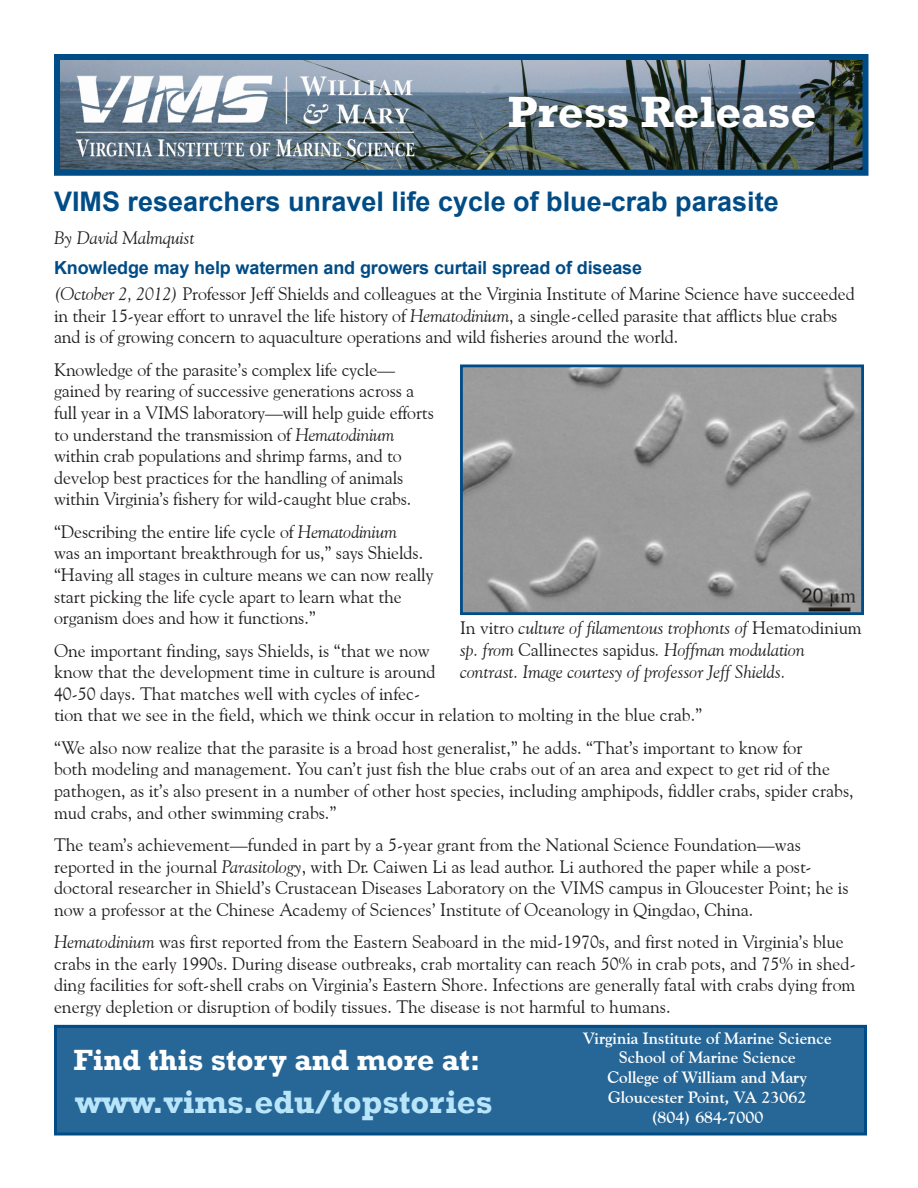
<style>
.page{position:relative;width:918px;height:1188px;background:#fff}
.page>*{position:absolute;margin:0;border:0;box-sizing:border-box;transform-origin:0 0}
.Press_Release_Headin{font:700 45px "Rockwell";color:#fff}
.Headline_-_Articles{font:700 33px "Rockwell";color:#b9e5fa}
.Headline_-_Articles-2{font:700 30px "Rockwell";color:#fff}
.Headline_-_Articles-3{font:700 27px "Arial";color:#004c86}
.Body_Text{font:18px/21.6px "Goudy Old Style BT";color:#231f20}
.Cutline{font:italic 18px/21.6px "Goudy Old Style BT";color:#231f20}
.Subheading{font:700 18px "Arial";letter-spacing:-.005em;color:#004c86}
.Headline_-_Articles-4{font:700 16.5px "Goudy Old Style BT";color:#fff}
.s1{font-style:italic}
.s2{font-style:normal}
</style>
<div class="page">
<div style="left:56px;top:1026px;width:810px;height:108px;background:#266798"></div>
<div style="left:54px;top:1025px;width:813px;height:111px;border:3px solid #004c86"></div>
<img style="left:61px;top:61px;width:800px;height:108px">
<div style="left:54px;top:54px;width:814px;height:122px;border:6px solid #004c86"></div>
<img style="left:69px;top:70px;width:351px;height:94px">
<img style="left:464px;top:368px;width:396px;height:243px">
<div style="left:460px;top:364px;width:404px;height:251px;border:3px solid #004c86"></div>
<p class="Press_Release_Headin" style="left:508px;top:84px;width:310px">Press Release</p>
<p class="Headline_-_Articles-3" style="left:54px;top:184px;width:726px">VIMS researchers unravel life cycle of blue-crab parasite</p>
<p class="Cutline" style="left:54px;top:226px;width:142px">By David Malmquist</p>
<p class="Subheading" style="left:54px;top:256px;width:590px">Knowledge may help watermen and growers curtail spread of disease</p>
<p class="Body_Text" style="left:54px;top:283px;width:802px"><span class="s1">(October 2, 2012)</span> Professor Jeff Shields and colleagues at the Virginia Institute of Marine Science have succeeded in their 15-year effort to unravel the life history of <span class="s1">Hematodinium</span>, a single-celled parasite that afflicts blue crabs and is of growing concern to aquaculture operations and wild fisheries around the world.</p>
<p class="Body_Text" style="left:54px;top:358px;width:381px">Knowledge of the parasite’s complex life cycle— gained by rearing of successive generations across a full year in a VIMS laboratory—will help guide efforts to understand the transmission of <span class="s1">Hematodinium </span>within crab populations and shrimp farms, and to develop best practices for the handling of animals within Virginia’s fishery for wild-caught blue crabs.</p>
<p class="Body_Text" style="left:54px;top:520px;width:381px">“Describing the entire life cycle of <span class="s1">Hematodinium<br></span>was an important breakthrough for us,” says Shields. “Having all stages in culture means we can now really start picking the life cycle apart to learn what the organism does and how it functions.”</p>
<p class="Body_Text" style="left:54px;top:639px;width:650px">One important finding, says Shields, is “that we now<br>know that the development time in culture is around<br>40-50 days. That matches well with cycles of infec-<br>tion that we see in the field, which we think occur in relation to molting in the blue crab.”</p>
<p class="Body_Text" style="left:54px;top:736px;width:801px">“We also now realize that the parasite is a broad host generalist,” he adds. “That’s important to know for<br>both modeling and management. You can’t just fish the blue crabs out of an area and expect to get rid of the pathogen, as it’s also present in a number of other host species, including amphipods, fiddler crabs, spider crabs, mud crabs, and other swimming crabs.”</p>
<p class="Body_Text" style="left:54px;top:834px;width:796px">The team’s achievement—funded in part by a 5-year grant from the National Science Foundation—was reported in the journal <span class="s1">Parasitology</span>, with Dr. Caiwen Li as lead author. Li authored the paper while a post&shy;doctoral researcher in Shield’s Crustacean Diseases Laboratory on the VIMS campus in Gloucester Point; he is now a professor at the Chinese Academy of Sciences’ Institute of Oceanology in Qingdao, China.</p>
<p class="Body_Text" style="left:54px;top:931px;width:803px"><span class="s1">Hematodinium</span> was first reported from the Eastern Seaboard in the mid-1970s, and first noted in Virginia’s blue crabs in the early 1990s. During disease outbreaks, crab mortality can reach 50% in crab pots, and 75% in shed&shy;ding facilities for soft-shell crabs on Virginia’s Eastern Shore. Infections are generally fatal with crabs dying from energy depletion or disruption of bodily tissues. The disease is not harmful to humans.</p>
<p class="Cutline" style="left:460px;top:617px;width:403px"><span class="s2">In vitro</span> culture of filamentous trophonts of <span class="s2">Hematodinium </span>sp. from <span class="s2">Callinectes sapidus</span>. Hoffman modulation contrast. Image courtesy of professor Jeff Shields.</p>
<p class="Headline_-_Articles-2" style="left:74px;top:1042px;width:408px">Find this story and more at:</p>
<p class="Headline_-_Articles" style="left:75px;top:1081px;width:419px">www.vims.edu/topstories</p>
<p class="Headline_-_Articles-4" style="left:583px;top:1028px;width:250px">Virginia Institute of Marine Science</p>
<p class="Headline_-_Articles-4" style="left:619px;top:1048px;width:179px">School of Marine Science</p>
<p class="Headline_-_Articles-4" style="left:607px;top:1067px;width:201px">College of William and Mary</p>
<p class="Headline_-_Articles-4" style="left:608px;top:1087px;width:200px">Gloucester Point, VA 23062</p>
<p class="Headline_-_Articles-4" style="left:651px;top:1107px;width:114px">(804) 684-7000</p>
</div>
